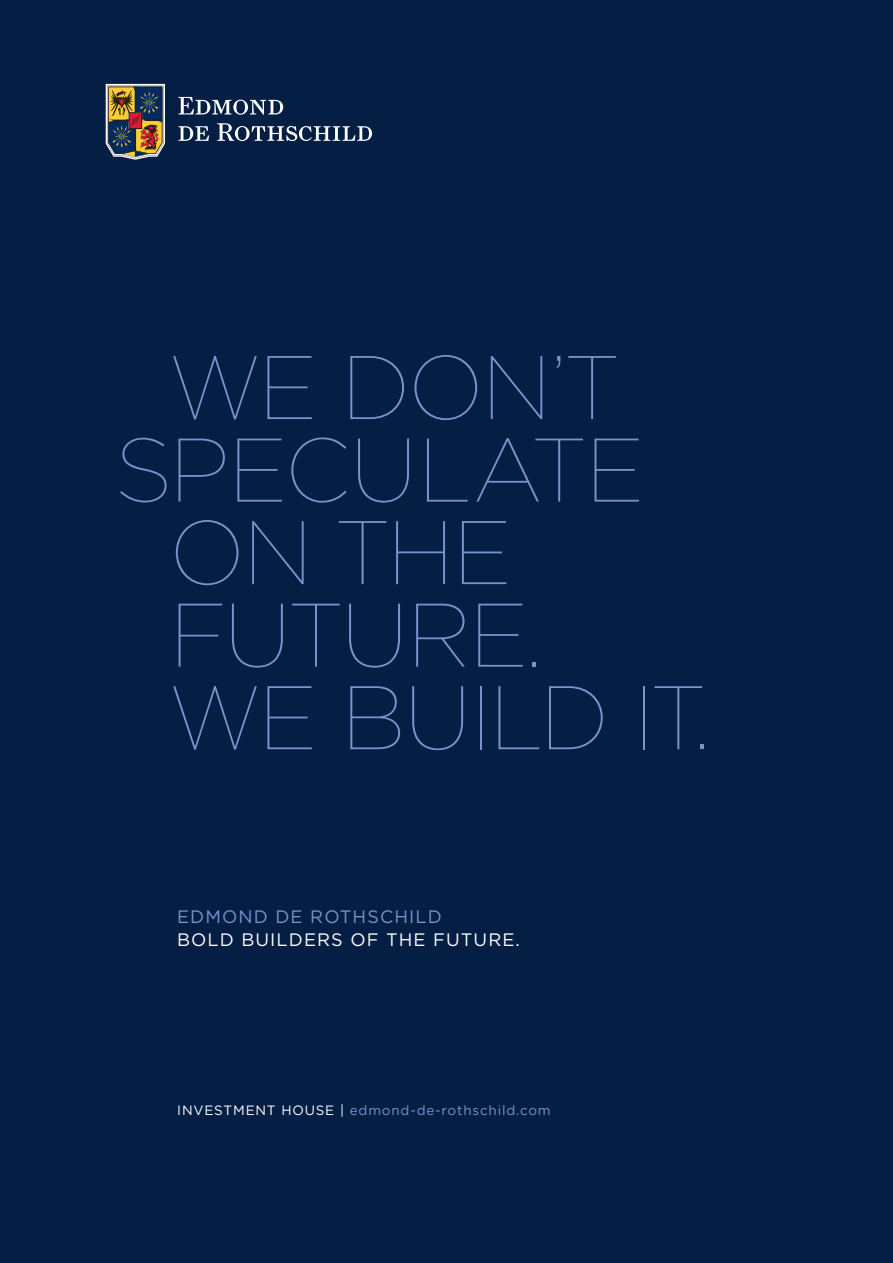
<style>
.page{position:relative;width:893px;height:1263px;background:#051e44}
.page>*{position:absolute;margin:0;border:0;box-sizing:border-box;transform-origin:0 0}
.t1{font:100 90px "Gotham";letter-spacing:-.025em;color:#7595cc}
.t2{font:18px "Gotham";letter-spacing:.06em;color:#fff}
.t3{font:18px "Gotham";letter-spacing:.06em;color:#7595cc}
.t4{font:13.5px "Gotham";letter-spacing:.06em;color:#7595cc}
.s1{color:#fff}
</style>
<div class="page">
<svg style="left:105px;top:83px;width:60px;height:77px;background:#706554"></svg>
<svg style="left:178px;top:126px;width:31px;height:15px"></svg>
<svg style="left:217px;top:123px;width:155px;height:18px"></svg>
<svg style="left:178px;top:97px;width:105px;height:18px"></svg>
<h1 class="t1" style="left:169px;top:332px;width:451px">WE DON’T</h1>
<h1 class="t1" style="left:115px;top:414px;width:531px">SPECULATE</h1>
<h1 class="t1" style="left:169px;top:497px;width:344px">ON THE</h1>
<h1 class="t1" style="left:169px;top:579px;width:374px">FUTURE.</h1>
<h1 class="t1" style="left:169px;top:662px;width:542px">WE BUILD IT.</h1>
<h2 class="t3" style="left:177px;top:905px;width:266px">EDMOND DE ROTHSCHILD</h2>
<h2 class="t2" style="left:177px;top:928px;width:344px">BOLD BUILDERS OF THE FUTURE.</h2>
<p class="t4" style="left:177px;top:1101px;width:375px"><span class="s1">INVESTMENT HOUSE |</span> edmond-de-rothschild.com</p>
</div>
